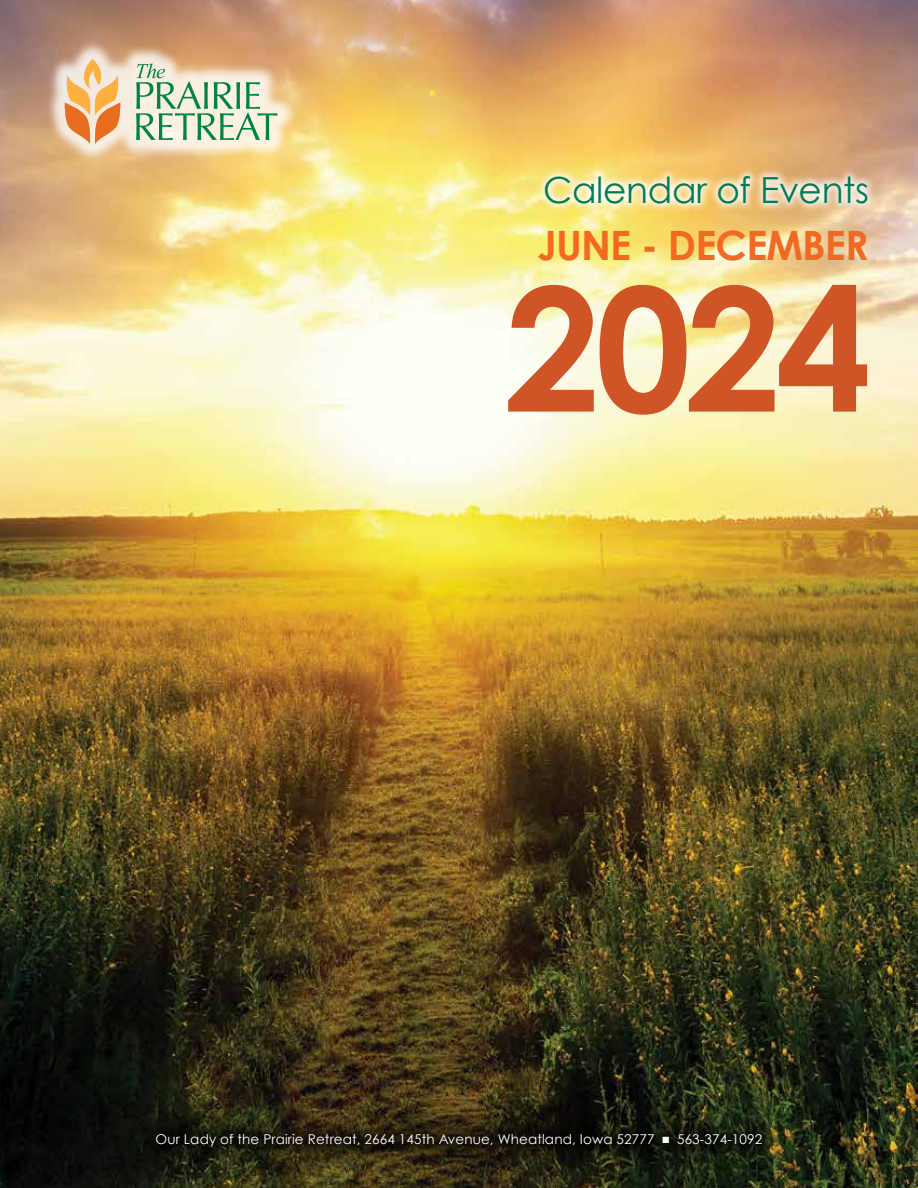
<style>
.page{position:relative;width:918px;height:1188px;background:#fff}
.page>*{position:absolute;margin:0;border:0;box-sizing:border-box;transform-origin:0 0}
.t1{font:700 172.2px "Century Gothic";color:#d05526}
.t2{font:700 40.5px "Century Gothic";letter-spacing:-.02em;color:#f26921}
.t3{font:36px "Century Gothic";letter-spacing:-.01em;color:#007c56}
.t4{font:13.5px "Century Gothic";letter-spacing:.01em;color:#fff}
</style>
<div class="page">
<img style="left:0;top:0;width:918px;height:1188px">
<div style="left:124px;top:1100px;width:672px;height:81px;background:#000;opacity:.95"></div>
<div style="left:146px;top:1124px;width:626px;height:33px;background:#000;opacity:.55"></div>
<div style="left:45px;top:40px;width:251px;height:123px;background:#fff;opacity:.8"></div>
<svg style="left:136px;top:63px;width:141px;height:77px;background:#c3d2b5"></svg>
<svg style="left:65px;top:59px;width:56px;height:85px;background:#f1ba87"></svg>
<div style="left:536px;top:166px;width:341px;height:47px;background:#fff;opacity:.85"></div>
<h3 class="t3" style="left:543px;top:168px;width:327px">Calendar of Events</h3>
<h2 class="t2" style="left:537px;top:220px;width:333px">JUNE - DECEMBER</h2>
<h1 class="t1" style="left:504px;top:241px;width:369px">2024</h1>
<p class="t4" style="left:156px;top:1131px;width:608px">Our Lady of the Prairie Retreat, 2664 145th Avenue, Wheatland, Iowa 52777 ■ 563-374-1092</p>
</div>
